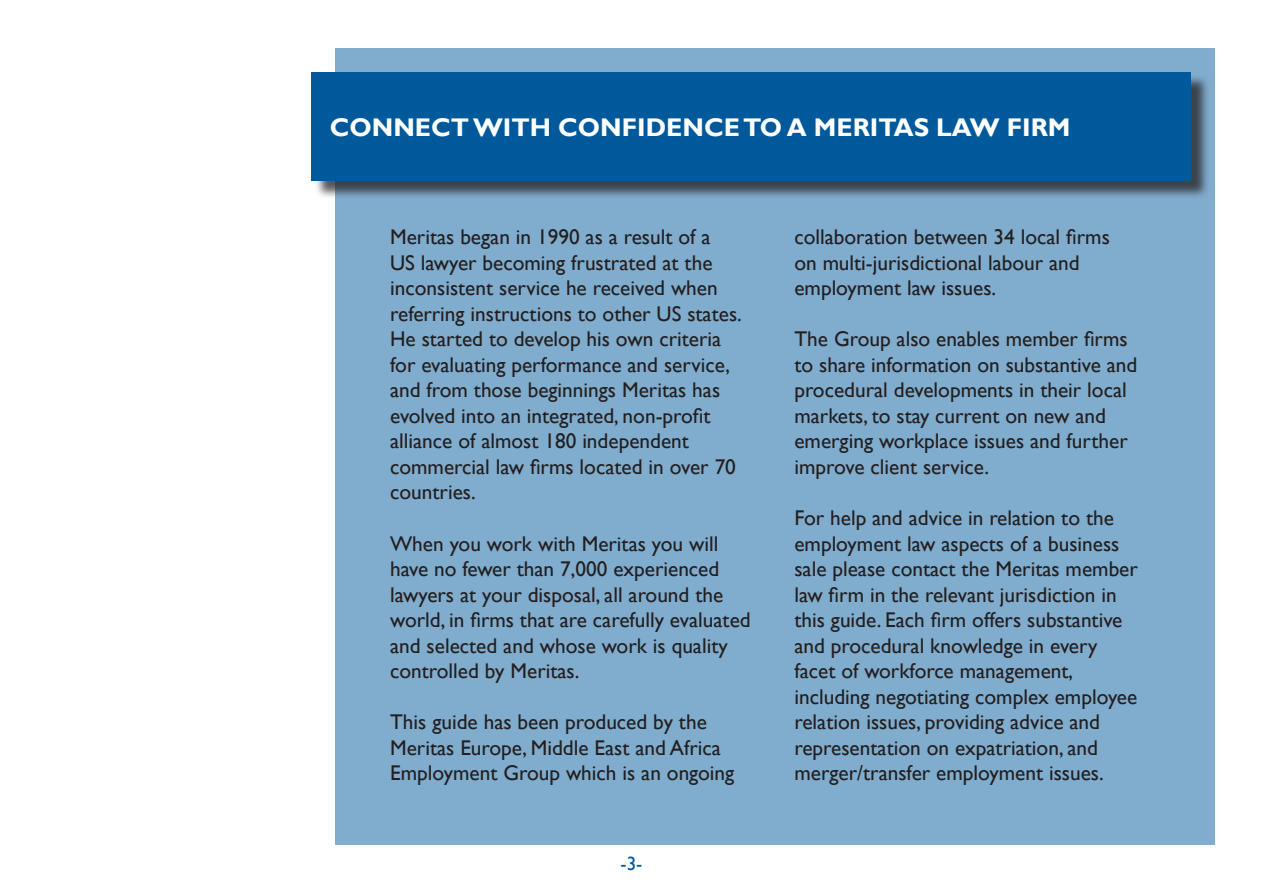
<style>
.page{position:relative;width:1263px;height:893px;background:#fff}
.page>*{position:absolute;margin:0;border:0;box-sizing:border-box;transform-origin:0 0}
.Basisalinea{font:700 25.5px "Gill Sans";color:#fff}
.Basisalinea-2{font:21.3px/25.5px "Gill Sans";color:#231f20}
.t1{font:19.2px "Gill Sans";color:#00599b}
</style>
<div class="page">
<div style="left:336px;top:48px;width:879px;height:797px;background:#80accd"></div>
<div style="left:314px;top:75px;width:896px;height:125px;background:#231f20;opacity:.75"></div>
<div style="left:312px;top:72px;width:879px;height:109px;background:#00599b"></div>
<p class="Basisalinea" style="left:330px;top:112px;width:742px">CONNECT WITH CONFIDENCE TO A MERITAS LAW FIRM</p>
<p class="Basisalinea-2" style="left:390px;top:224px;width:353px">Meritas began in 1990 as a result of a<br>US lawyer becoming frustrated at the inconsistent service he received when referring instructions to other US states.<br>He started to develop his own criteria for evaluating performance and service, and from those beginnings Meritas has evolved into an integrated, non-profit alliance of almost 180 independent commercial law firms located in over 70 countries.</p>
<p class="Basisalinea-2" style="left:390px;top:531px;width:362px">When you work with Meritas you will have no fewer than 7,000 experienced lawyers at your disposal, all around the world, in firms that are carefully evaluated and selected and whose work is quality controlled by Meritas.</p>
<p class="Basisalinea-2" style="left:390px;top:710px;width:346px">This guide has been produced by the<br>Meritas Europe, Middle East and Africa<br>Employment Group which is an ongoing</p>
<p class="t1" style="left:620px;top:852px;width:23px">-3-</p>
<p class="Basisalinea-2" style="left:794px;top:224px;width:317px">collaboration between 34 local firms on multi-jurisdictional labour and employment law issues.</p>
<p class="Basisalinea-2" style="left:794px;top:327px;width:345px">The Group also enables member firms to share information on substantive and procedural developments in their local markets, to stay current on new and emerging workplace issues and further improve client service.</p>
<p class="Basisalinea-2" style="left:794px;top:505px;width:345px">For help and advice in relation to the employment law aspects of a business sale please contact the Meritas member law firm in the relevant jurisdiction in this guide. Each firm offers substantive and procedural knowledge in every facet of workforce management, including negotiating complex employee relation issues, providing advice and representation on expatriation, and merger/transfer employment issues.</p>
</div>
